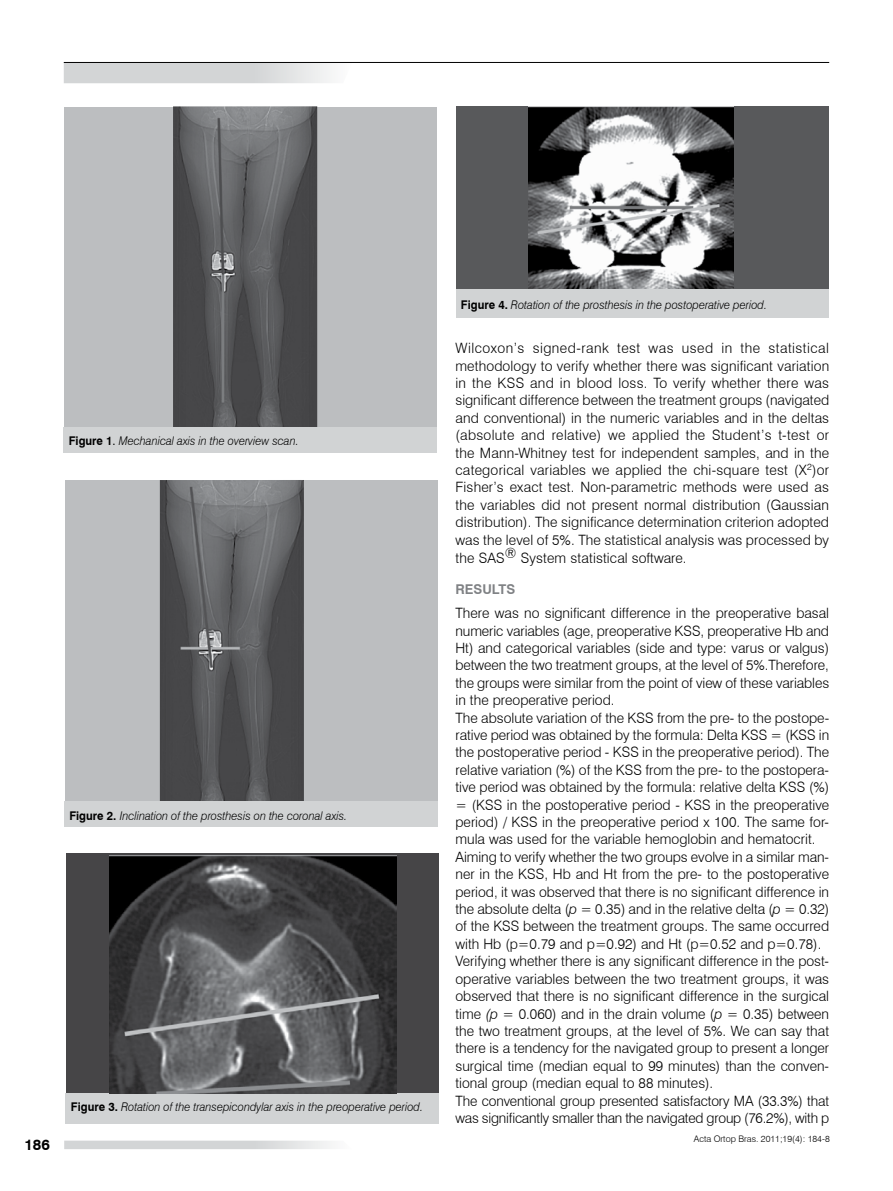
<style>
.page{position:relative;width:893px;height:1191px;background:#fff}
.page>*{position:absolute;margin:0;border:0;box-sizing:border-box;transform-origin:0 0}
.t1{font:700 15px "Swiss 721 BT";color:#000}
.t2{font:300 14.25px/17.4px "Swiss 721 BT";color:#000;text-align:justify}
.t3{font:700 13.5px "Swiss 721 BT";color:#808285}
.t4{font:italic 300 12px "Swiss 721 BT";color:#000;scale:.94 1}
.t5{font:300 9px "Swiss 721 BT";color:#000}
.s1{font-weight:700;font-style:normal}
.s2{font-weight:400;font-style:normal}
.s3{font-style:italic}
</style>
<div class="page">
<svg style="left:64px;top:63px;width:267px;height:20px;background:#d7d9da"></svg>
<svg style="left:64px;top:1140px;width:267px;height:9px"></svg>
<hr style="left:64px;top:62px;width:765px;height:1px;background:#000">
<div style="left:65px;top:107px;width:372px;height:320px;background:#bcbec0"></div>
<div style="left:65px;top:480px;width:372px;height:321px;background:#bcbec0"></div>
<div style="left:67px;top:853px;width:372px;height:240px;background:#464547"></div>
<div style="left:457px;top:106px;width:372px;height:183px;background:#58595b"></div>
<img style="left:173px;top:106px;width:144px;height:321px">
<img style="left:160px;top:480px;width:144px;height:321px">
<div style="left:63px;top:427px;width:374px;height:26px;background:#d1d3d4"></div>
<div style="left:64px;top:801px;width:373px;height:26px;background:#d1d3d4"></div>
<div style="left:65px;top:1093px;width:374px;height:30px;background:#d1d3d4"></div>
<div style="left:457px;top:289px;width:372px;height:28px;background:#d1d3d4"></div>
<img style="left:109px;top:855px;width:287px;height:238px">
<img style="left:528px;top:106px;width:205px;height:183px">
<p class="t4" style="left:69px;top:433px;width:246px"><span class="s1">Figure 1</span><span class="s2">.</span> Mechanical axis in the overview scan.</p>
<p class="t4" style="left:69px;top:808px;width:297px"><span class="s1">Figure 2.</span> Inclination of the prosthesis on the coronal axis.</p>
<p class="t1" style="left:24px;top:1135px;width:27px">186</p>
<p class="t4" style="left:71px;top:1099px;width:376px"><span class="s1">Figure 3.</span> Rotation of the transepicondylar axis in the preoperative period.</p>
<p class="t4" style="left:461px;top:297px;width:327px"><span class="s1">Figure 4.</span> Rotation of the prosthesis in the postoperative period.</p>
<p class="t2" style="left:455px;top:339px;width:375px">Wilcoxon’s signed-rank test was used in the statistical methodology to verify whether there was significant variation in the KSS and in blood loss. To verify whether there was significant difference between the treatment groups (navigated and conventional) in the numeric variables and in the deltas (absolute and relative) we applied the Student’s t-test or the Mann-Whitney test for independent samples, and in the categorical variables we applied the chi-square test (X<sup>2</sup>)or Fisher’s exact test. Non-parametric methods were used as the variables did not present normal distribution (Gaussian distribution). The significance determination criterion adopted was the level of 5%. The statistical analysis was processed by the SAS® System statistical software.</p>
<p class="t3" style="left:455px;top:581px;width:61px">RESULTS</p>
<p class="t2" style="left:455px;top:604px;width:375px;text-align:left">There was no significant difference in the preoperative basal numeric variables (age, preoperative KSS, preoperative Hb and Ht) and categorical variables (side and type: varus or valgus) between the two treatment groups, at the level of 5%.Therefore, the groups were similar from the point of view of these variables in the preoperative period.<br>The absolute variation of the KSS from the pre- to the postope&shy;rative period was obtained by the formula: Delta KSS = (KSS in the postoperative period - KSS in the preoperative period). The relative variation (%) of the KSS from the pre- to the postopera&shy;tive period was obtained by the formula: relative delta KSS (%) = (KSS in the postoperative period - KSS in the preoperative period) / KSS in the preoperative period x 100. The same for&shy;mula was used for the variable hemoglobin and hematocrit.<br>Aiming to verify whether the two groups evolve in a similar man&shy;ner in the KSS, Hb and Ht from the pre- to the postoperative period, it was observed that there is no significant difference in the absolute delta (<span class="s3">p</span> = 0.35) and in the relative delta (<span class="s3">p</span> = 0.32) of the KSS between the treatment groups. The same occurred with Hb (p=0.79 and p=0.92) and Ht (p=0.52 and p=0.78).<br>Verifying whether there is any significant difference in the post&shy;operative variables between the two treatment groups, it was observed that there is no significant difference in the surgical time <span class="s3">(p</span> = 0.060) and in the drain volume (<span class="s3">p</span> = 0.35) between the two treatment groups, at the level of 5%. We can say that there is a tendency for the navigated group to present a longer surgical time (median equal to 99 minutes) than the conven&shy;tional group (median equal to 88 minutes).<br>The conventional group presented satisfactory MA (33.3%) that was significantly smaller than the navigated group (76.2%), with p</p>
<p class="t5" style="left:694px;top:1133px;width:137px">Acta Ortop Bras. 2011;19(4): 184-8</p>
</div>
